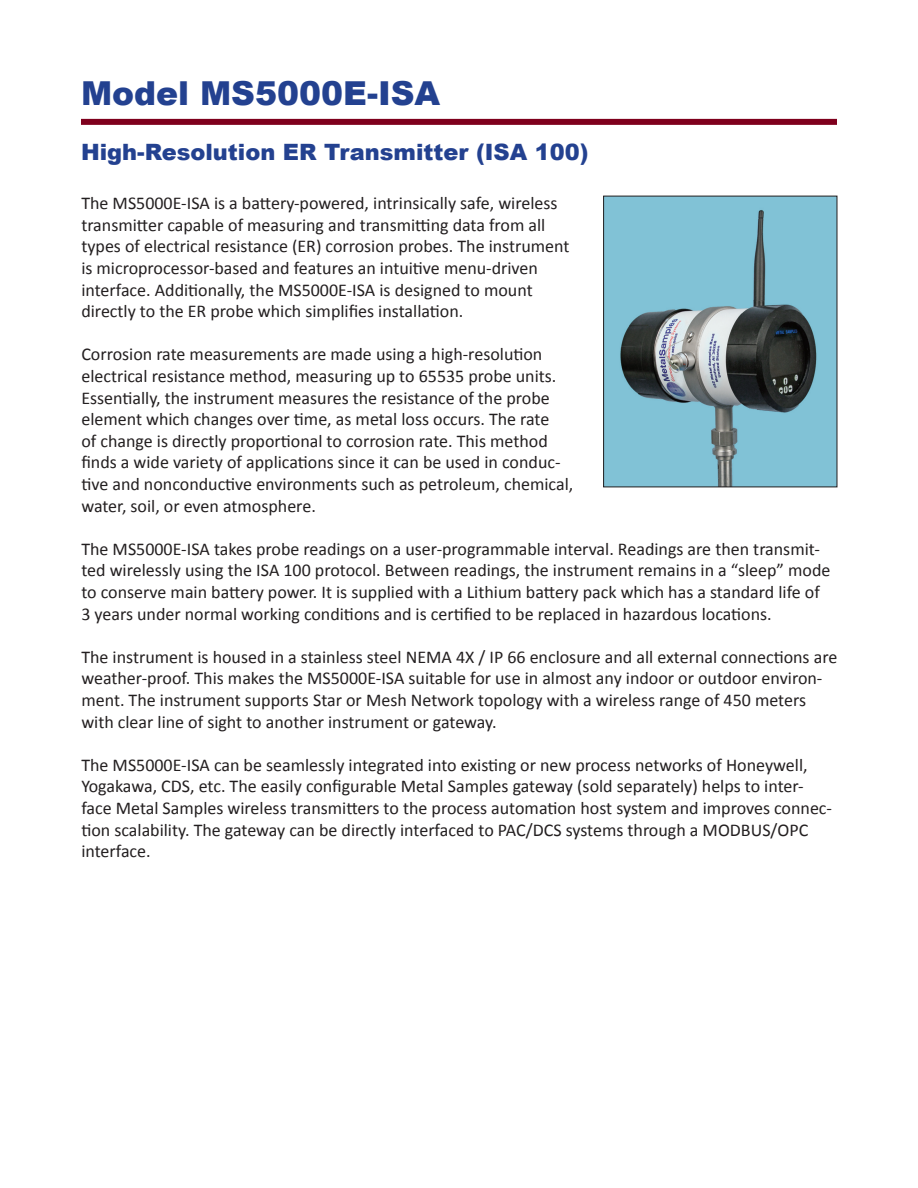
<style>
.page{position:relative;width:918px;height:1188px;background:#fff}
.page>*{position:absolute;margin:0;border:0;box-sizing:border-box;transform-origin:0 0}
.t1{font:900 33px "Arial";color:#234190}
.t2{font:900 22.5px "Arial";color:#234190}
.t3{font:18px/21.6px "Calibri";color:#231f20}
</style>
<div class="page">
<div style="left:81px;top:119px;width:756px;height:6px;background:#7f001d"></div>
<img style="left:605px;top:198px;width:230px;height:287px">
<p class="t1" style="left:81px;top:69px;width:361px">Model MS5000E-ISA</p>
<p class="t2" style="left:81px;top:135px;width:509px">High-Resolution ER Transmitter (ISA 100)</p>
<p class="t3" style="left:81px;top:192px;width:490px">The MS5000E-ISA is a battery-powered, intrinsically safe, wireless transmitter capable of measuring and transmitting data from all types of electrical resistance (ER) corrosion probes. The instrument is microprocessor-based and features an intuitive menu-driven interface. Additionally, the MS5000E-ISA is designed to mount directly to the ER probe which simplifies installation.</p>
<p class="t3" style="left:81px;top:344px;width:477px">Corrosion rate measurements are made using a high-resolution electrical resistance method, measuring up to 65535 probe units.</p>
<p class="t3" style="left:81px;top:387px;width:493px">Essentially, the instrument measures the resistance of the probe element which changes over time, as metal loss occurs. The rate<br>of change is directly proportional to corrosion rate. This method finds a wide variety of applications since it can be used in conduc&shy;tive and nonconductive environments such as petroleum, chemical, water, soil, or even atmosphere.</p>
<p class="t3" style="left:81px;top:538px;width:751px">The MS5000E-ISA takes probe readings on a user-programmable interval. Readings are then transmit&shy;ted wirelessly using the ISA 100 protocol. Between readings, the instrument remains in a “sleep” mode to conserve main battery power. It is supplied with a Lithium battery pack which has a standard life of 3 years under normal working conditions and is certified to be replaced in hazardous locations.</p>
<p class="t3" style="left:81px;top:646px;width:758px">The instrument is housed in a stainless steel NEMA 4X / IP 66 enclosure and all external connections are weather-proof. This makes the MS5000E-ISA suitable for use in almost any indoor or outdoor environ&shy;ment. The instrument supports Star or Mesh Network topology with a wireless range of 450 meters with clear line of sight to another instrument or gateway.</p>
<p class="t3" style="left:81px;top:754px;width:752px">The MS5000E-ISA can be seamlessly integrated into existing or new process networks of Honeywell, Yogakawa, CDS, etc. The easily configurable Metal Samples gateway (sold separately) helps to inter&shy;face Metal Samples wireless transmitters to the process automation host system and improves connec&shy;tion scalability. The gateway can be directly interfaced to PAC/DCS systems through a MODBUS/OPC interface.</p>
</div>
